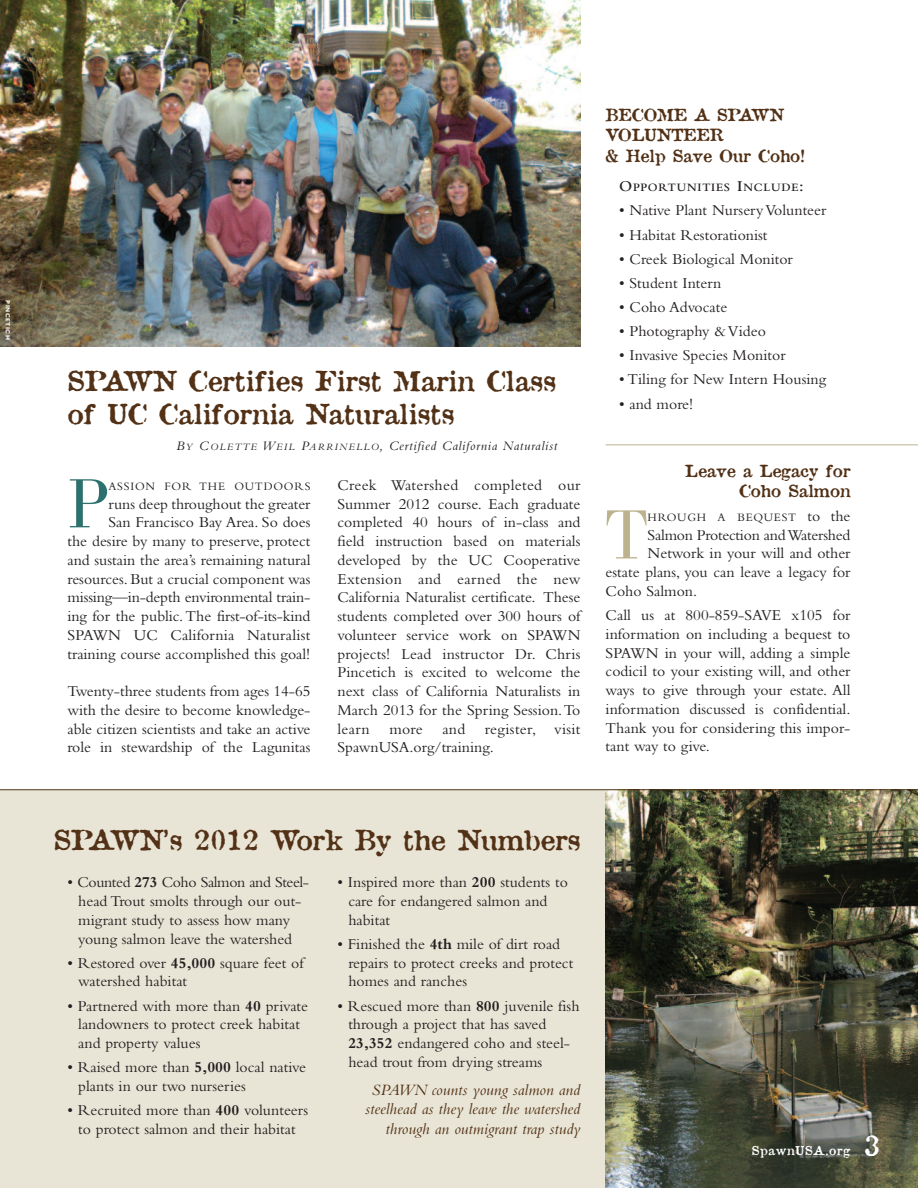
<style>
.page{position:relative;width:918px;height:1188px;background:#fff}
.page>*{position:absolute;margin:0;border:0;box-sizing:border-box;transform-origin:0 0}
.t1{font:300 72.15px "Bodoni Antiqua T";color:#2d716e}
.t2{font:300 72.15px "Bodoni Antiqua T";color:#bdb28e}
.t3{font:27px/33px "Attic";color:#523116}
.t4{font:27px "Attic";color:#fff}
.t5{font:italic 16.5px/19.5px "Bembo";color:#523116;text-align:right}
.t6{font:16.5px/20.2px "Attic";color:#523116}
.t7{font:15.75px/18.8px "Bembo";color:#231f20}
.t8{font:italic 13.5px "Bembo";letter-spacing:.05em;color:#231f20}
.t9{font:12px "Attic";letter-spacing:.06em;color:#fff}
.t10{font:11.85px "Bembo";letter-spacing:.065em;color:#231f20}
.t11{font:600 11.85px "Bembo";letter-spacing:.07em;color:#231f20}
.t12{font:700 6px "Gill Sans";letter-spacing:.085em;color:#fff}
.s1{font-size:10.2px}
.s2{font-size:15.75px}
.s3{font-weight:700}
</style>
<div class="page">
<div style="left:0;top:790px;width:918px;height:398px;background:#e9e5d6"></div>
<img style="left:0;top:0;width:580px;height:346px">
<img style="left:606px;top:790px;width:312px;height:398px">
<hr style="left:606px;top:444px;width:312px;height:1px;background:#bdb28e">
<hr style="left:0;top:789px;width:918px;height:1px;background:#523116">
<p class="t12" style="left:10px;top:300px;width:41px;rotate:90deg">PINCETICH</p>
<h2 class="t3" style="left:67px;top:365px;width:490px">SPAWN Certifies First Marin Class of UC California Naturalists</h2>
<p class="t8" style="left:176px;top:441px;width:383px">B<span class="s1">Y</span> C<span class="s1">OLETTE</span> W<span class="s1">EIL</span> P<span class="s1">ARRINELLO</span>, Certified California Naturalist</p>
<h1 class="t1" style="left:68px;top:460px;width:43px">P</h1>
<p class="t10" style="left:109px;top:482px;width:203px">ASSION FOR THE OUTDOORS</p>
<p class="t7" style="left:67px;top:496px;width:245px;text-align:right">runs deep throughout the greater<br>San Francisco Bay Area. So does<br>the desire by many to preserve, protect and sustain the area’s remaining natural resources. But a crucial component was missing—in-depth environmental train&shy;ing for the public.The first-of-its-kind SPAWN UC California Naturalist training course accomplished this goal!</p>
<p class="t7" style="left:67px;top:683px;width:245px;text-align:justify">Twenty-three students from ages 14-65 with the desire to become knowledge&shy;able citizen scientists and take an active role in stewardship of the Lagunitas</p>
<p class="t7" style="left:337px;top:477px;width:245px;text-align:justify">Creek Watershed completed our Summer 2012 course. Each graduate completed 40 hours of in-class and field instruction based on materials developed by the UC Cooperative Extension and earned the new California Naturalist certificate. These students completed over 300 hours of volunteer service work on SPAWN projects! Lead instructor Dr. Chris Pincetich is excited to welcome the next class of California Naturalists in March 2013 for the Spring Session.To learn more and register, visit SpawnUSA.org/training.</p>
<p class="t6" style="left:606px;top:105px;width:201px">BECOME A SPAWN<br>VOLUNTEER<br>&amp; Help Save Our Coho!</p>
<p class="t11" style="left:619px;top:183px;width:186px"><span class="s2">O</span>PPORTUNITIES <span class="s2">I</span>NCLUDE<span class="s2">:</span></p>
<p class="t7" style="left:619px;top:203px;width:209px">• Native Plant NurseryVolunteer</p>
<p class="t7" style="left:619px;top:227px;width:150px">• Habitat Restorationist</p>
<p class="t7" style="left:619px;top:251px;width:175px">• Creek Biological Monitor</p>
<p class="t7" style="left:619px;top:275px;width:104px">• Student Intern</p>
<p class="t7" style="left:619px;top:299px;width:110px">• Coho Advocate</p>
<p class="t7" style="left:619px;top:323px;width:148px">• Photography &amp;Video</p>
<p class="t7" style="left:619px;top:348px;width:168px">• Invasive Species Monitor</p>
<p class="t7" style="left:619px;top:372px;width:208px">• Tiling for New Intern Housing</p>
<p class="t7" style="left:619px;top:396px;width:76px">• and more!</p>
<p class="t6" style="left:685px;top:461px;width:167px;text-align:right">Leave a Legacy for<br>Coho Salmon</p>
<h1 class="t2" style="left:606px;top:491px;width:44px">T</h1>
<p class="t10" style="left:648px;top:513px;width:204px">HROUGH A BEQUEST <span class="s2">to the</span></p>
<p class="t7" style="left:648px;top:527px;width:204px">Salmon Protection andWatershed</p>
<p class="t7" style="left:648px;top:546px;width:204px">Network in your will and other</p>
<p class="t7" style="left:606px;top:565px;width:246px">estate plans, you can leave a legacy for</p>
<p class="t7" style="left:606px;top:583px;width:93px">Coho Salmon.</p>
<p class="t7" style="left:606px;top:607px;width:246px;text-align:justify">Call us at 800-859-SAVE x105 for information on including a bequest to SPAWN in your will, adding a simple codicil to your existing will, and other ways to give through your estate. All information discussed is confidential.<br>Thank you for considering this impor&shy;tant way to give.</p>
<h2 class="t3" style="left:54px;top:824px;width:528px">SPAWN’s 2012 Work By the Numbers</h2>
<p class="t7" style="left:68px;top:875px;width:243px;text-align:center">• Counted <span class="s3">273</span> Coho Salmon and Steel&shy;head Trout smolts through our out&shy;migrant study to assess how many young salmon leave the watershed</p>
<p class="t7" style="left:78px;top:955px;width:227px;text-indent:-11px">• Restored over <span class="s3">45,000</span> square feet of watershed habitat</p>
<p class="t7" style="left:78px;top:998px;width:231px;text-indent:-11px">• Partnered with more than <span class="s3">40</span> private landowners to protect creek habitat and property values</p>
<p class="t7" style="left:78px;top:1060px;width:229px;text-indent:-11px">• Raised more than <span class="s3">5,000</span> local native plants in our two nurseries</p>
<p class="t7" style="left:68px;top:1102px;width:242px;text-align:center">• Recruited more than <span class="s3">400</span> volunteers to protect salmon and their habitat</p>
<p class="t7" style="left:348px;top:875px;width:221px;text-indent:-11px">• Inspired more than <span class="s3">200</span> students to care for endangered salmon and habitat</p>
<p class="t7" style="left:348px;top:936px;width:226px;text-indent:-11px">• Finished the <span class="s3">4th</span> mile of dirt road repairs to protect creeks and protect homes and ranches</p>
<p class="t7" style="left:348px;top:998px;width:233px;text-indent:-11px">• Rescued more than <span class="s3">800</span> juvenile fish through a project that has saved <span class="s3">23,352</span> endangered coho and steel&shy;head trout from drying streams</p>
<p class="t5" style="left:365px;top:1082px;width:217px">SPAWN counts young salmon and steelhead as they leave the watershed through an outmigrant trap study</p>
<p class="t9" style="left:752px;top:1144px;width:100px">SpawnUSA.org</p>
<h2 class="t4" style="left:864px;top:1130px;width:18px">3</h2>
</div>
